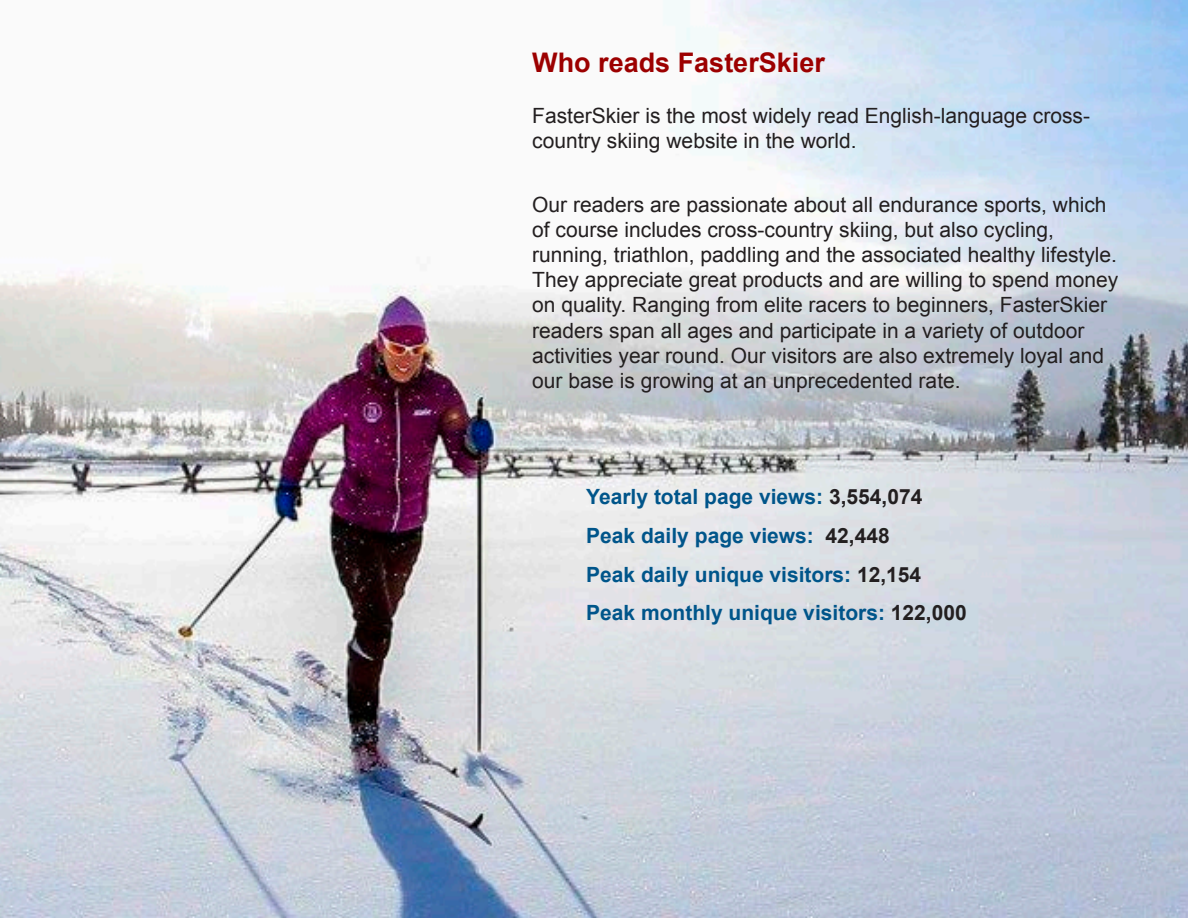
<style>
.page{position:relative;width:1188px;height:918px;background:#fff}
.page>*{position:absolute;margin:0;border:0;box-sizing:border-box;transform-origin:0 0}
.t1{font:700 27px "Arial";color:#9c0000}
.Main_Text{font:21px/25.2px "Arial";color:#231f20}
.t2{font:700 21px "Arial";color:#00558a}
.s1{color:#231f20}
</style>
<div class="page">
<img style="left:0;top:0;width:1188px;height:918px">
<p class="t1" style="left:532px;top:45px;width:294px">Who reads FasterSkier</p>
<p class="Main_Text" style="left:532px;top:103px;width:559px">FasterSkier is the most widely read English-language cross&shy;country skiing website in the world.</p>
<p class="Main_Text" style="left:532px;top:192px;width:587px">Our readers are passionate about all endurance sports, which of course includes cross-country skiing, but also cycling, running, triathlon, paddling and the associated healthy lifestyle.<br>They appreciate great products and are willing to spend money on quality. Ranging from elite racers to beginners, FasterSkier readers span all ages and participate in a variety of outdoor activities year round. Our visitors are also extremely loyal and our base is growing at an unprecedented rate.</p>
<p class="t2" style="left:586px;top:483px;width:338px">Yearly total page views: <span class="s1">3,554,074</span></p>
<p class="t2" style="left:586px;top:522px;width:305px">Peak daily page views: <span class="s1">42,448</span></p>
<p class="t2" style="left:586px;top:560px;width:336px">Peak daily unique visitors: <span class="s1">12,154</span></p>
<p class="t2" style="left:586px;top:599px;width:382px">Peak monthly unique visitors: <span class="s1">122,000</span></p>
</div>
